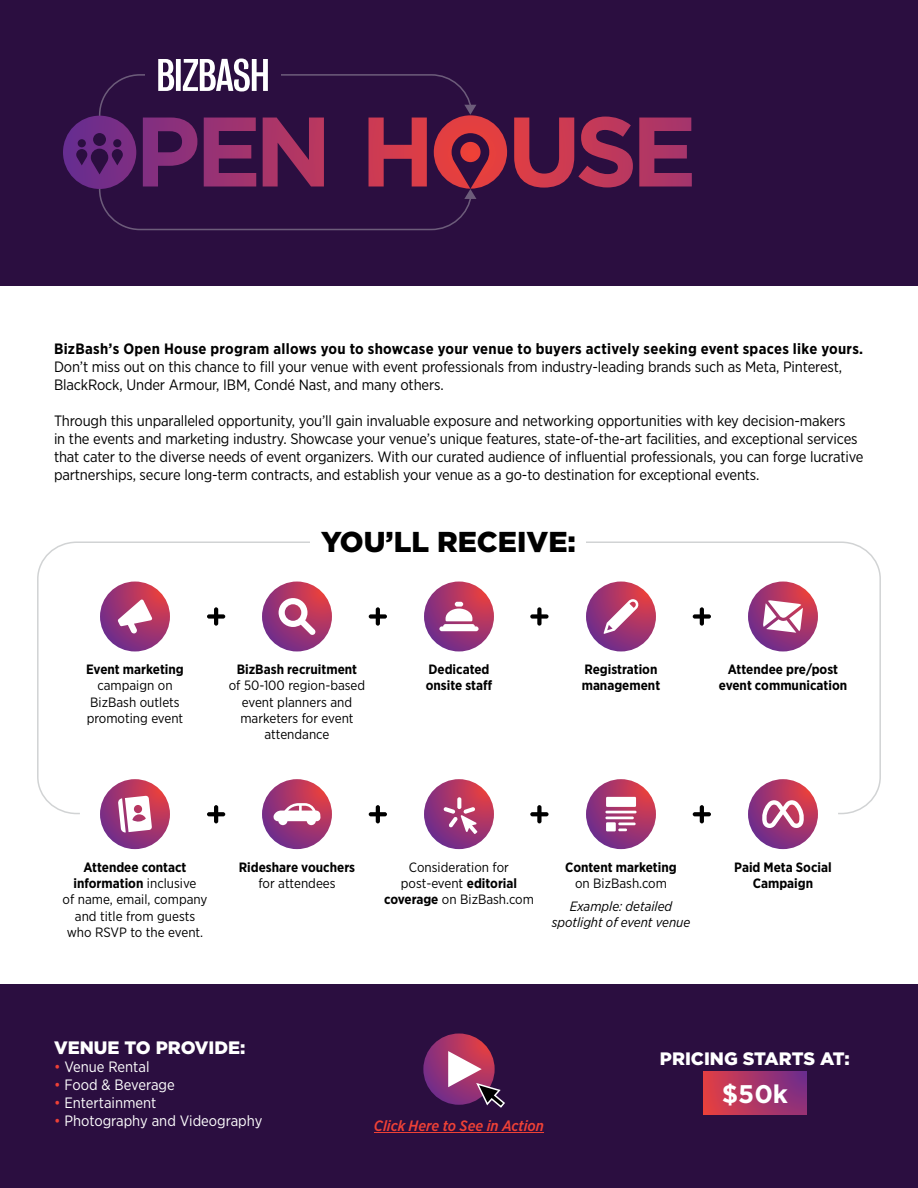
<style>
.page{position:relative;width:918px;height:1188px;background:#fff}
.page>*{position:absolute;margin:0;border:0;box-sizing:border-box;transform-origin:0 0}
.t1{font:900 28.8px "Gotham";color:#000}
.t2{font:700 25.5px "Gotham";color:#fff}
.t3{font:900 18px "Gotham";color:#fff}
.t4{font:15px/18px "Gotham Narrow";letter-spacing:-.01em;color:#000}
.t5{font:700 15px "Gotham Narrow";letter-spacing:.02em;color:#000}
.t6{font:15px "Gotham Narrow";color:#fff}
.t7{font:italic 500 15px "Gotham Narrow";color:#ef4136}
.t8{font:13.5px/16.2px "Gotham Narrow";color:#000;text-align:center}
.t9{font:700 13.5px/16.2px "Gotham Narrow";color:#000}
.t10{font:italic 13.5px/16.2px "Gotham Narrow";color:#000;text-align:center}
.s1{font-weight:700}
.s2{color:#ef4136}
</style>
<div class="page">
<div style="left:0;top:985px;width:918px;height:203px;background:#2b0e40"></div>
<div style="left:0;top:0;width:918px;height:285px;background:#2b0e40"></div>
<svg style="left:703px;top:1071px;width:104px;height:43px;background:#ad3565"></svg>
<svg style="left:100px;top:815px;width:70px;height:34px"></svg>
<svg style="left:262px;top:815px;width:70px;height:34px"></svg>
<svg style="left:424px;top:815px;width:70px;height:34px"></svg>
<svg style="left:586px;top:815px;width:70px;height:34px"></svg>
<svg style="left:748px;top:815px;width:70px;height:34px"></svg>
<svg style="left:207px;top:815px;width:18px;height:8px"></svg>
<svg style="left:369px;top:815px;width:18px;height:8px"></svg>
<svg style="left:530px;top:815px;width:19px;height:8px"></svg>
<svg style="left:693px;top:815px;width:18px;height:8px"></svg>
<svg style="left:37px;top:541px;width:844px;height:274px"></svg>
<div style="left:310px;top:528px;width:276px;height:24px;background:#fff"></div>
<svg style="left:98px;top:74px;width:375px;height:157px"></svg>
<svg style="left:143px;top:118px;width:54px;height:69px"></svg>
<svg style="left:204px;top:118px;width:52px;height:69px"></svg>
<svg style="left:263px;top:118px;width:61px;height:69px"></svg>
<svg style="left:369px;top:118px;width:58px;height:69px"></svg>
<svg style="left:514px;top:117px;width:119px;height:71px"></svg>
<svg style="left:639px;top:118px;width:53px;height:69px"></svg>
<svg style="left:434px;top:105px;width:73px;height:94px"></svg>
<svg style="left:460px;top:142px;width:21px;height:20px"></svg>
<svg style="left:63px;top:116px;width:73px;height:73px"></svg>
<div style="left:145px;top:54px;width:135px;height:46px;background:#2b0e40"></div>
<svg style="left:158px;top:58px;width:110px;height:34px"></svg>
<hr style="left:374px;top:1132px;width:170px;height:1px;background:#ef4136">
<svg style="left:423px;top:1034px;width:72px;height:71px;background:#99326f"></svg>
<svg style="left:448px;top:1051px;width:57px;height:57px"></svg>
<p class="t5" style="left:54px;top:340px;width:811px">BizBash’s Open House program allows you to showcase your venue to buyers actively seeking event spaces like yours.</p>
<p class="t4" style="left:54px;top:358px;width:790px">Don’t miss out on this chance to fill your venue with event professionals from industry-leading brands such as Meta, Pinterest,<br>BlackRock, Under Armour, IBM, Condé Nast, and many others.</p>
<p class="t4" style="left:54px;top:412px;width:811px">Through this unparalleled opportunity, you’ll gain invaluable exposure and networking opportunities with key decision-makers<br>in the events and marketing industry. Showcase your venue’s unique features, state-of-the-art facilities, and exceptional services that cater to the diverse needs of event organizers. With our curated audience of influential professionals, you can forge lucrative partnerships, secure long-term contracts, and establish your venue as a go-to destination for exceptional events.</p>
<p class="t9" style="left:86px;top:661px;width:99px">Event marketing</p>
<p class="t8" style="left:87px;top:677px;width:98px">campaign on<br>BizBash outlets promoting event</p>
<h1 class="t1" style="left:321px;top:521px;width:256px">YOU’LL RECEIVE:</h1>
<p class="t9" style="left:237px;top:661px;width:122px">BizBash recruitment</p>
<p class="t8" style="left:229px;top:677px;width:138px">of 50-100 region-based event planners and marketers for event attendance</p>
<p class="t9" style="left:426px;top:661px;width:68px">Dedicated onsite staff</p>
<p class="t9" style="left:582px;top:661px;width:80px">Registration management</p>
<p class="t9" style="left:719px;top:661px;width:130px;text-align:center">Attendee pre/post event communication</p>
<p class="t8" style="left:63px;top:859px;width:146px"><span class="s1">Attendee contact information</span> inclusive<br>of name, email, company and title from guests who RSVP to the event.</p>
<p class="t9" style="left:239px;top:859px;width:118px">Rideshare vouchers</p>
<p class="t8" style="left:258px;top:875px;width:79px">for attendees</p>
<p class="t8" style="left:384px;top:859px;width:151px">Consideration for post-event <span class="s1">editorial coverage</span> on BizBash.com</p>
<p class="t9" style="left:565px;top:859px;width:113px">Content marketing</p>
<p class="t8" style="left:575px;top:875px;width:94px">on BizBash.com</p>
<p class="t10" style="left:552px;top:898px;width:140px">Example: detailed spotlight of event venue</p>
<p class="t9" style="left:734px;top:859px;width:99px;text-align:center">Paid Meta Social<br>Campaign</p>
<p class="t3" style="left:54px;top:1035px;width:193px">VENUE TO PROVIDE:</p>
<p class="t6" style="left:54px;top:1057px;width:97px"><span class="s2">•</span> Venue Rental</p>
<p class="t6" style="left:54px;top:1075px;width:122px"><span class="s2">•</span> Food &amp; Beverage</p>
<p class="t6" style="left:54px;top:1093px;width:104px"><span class="s2">•</span> Entertainment</p>
<p class="t6" style="left:54px;top:1111px;width:210px"><span class="s2">•</span> Photography and Videography</p>
<p class="t7" style="left:374px;top:1116px;width:172px">Click Here to See in Action</p>
<p class="t3" style="left:660px;top:1047px;width:191px">PRICING STARTS AT:</p>
<h2 class="t2" style="left:722px;top:1077px;width:68px">$50k</h2>
</div>
